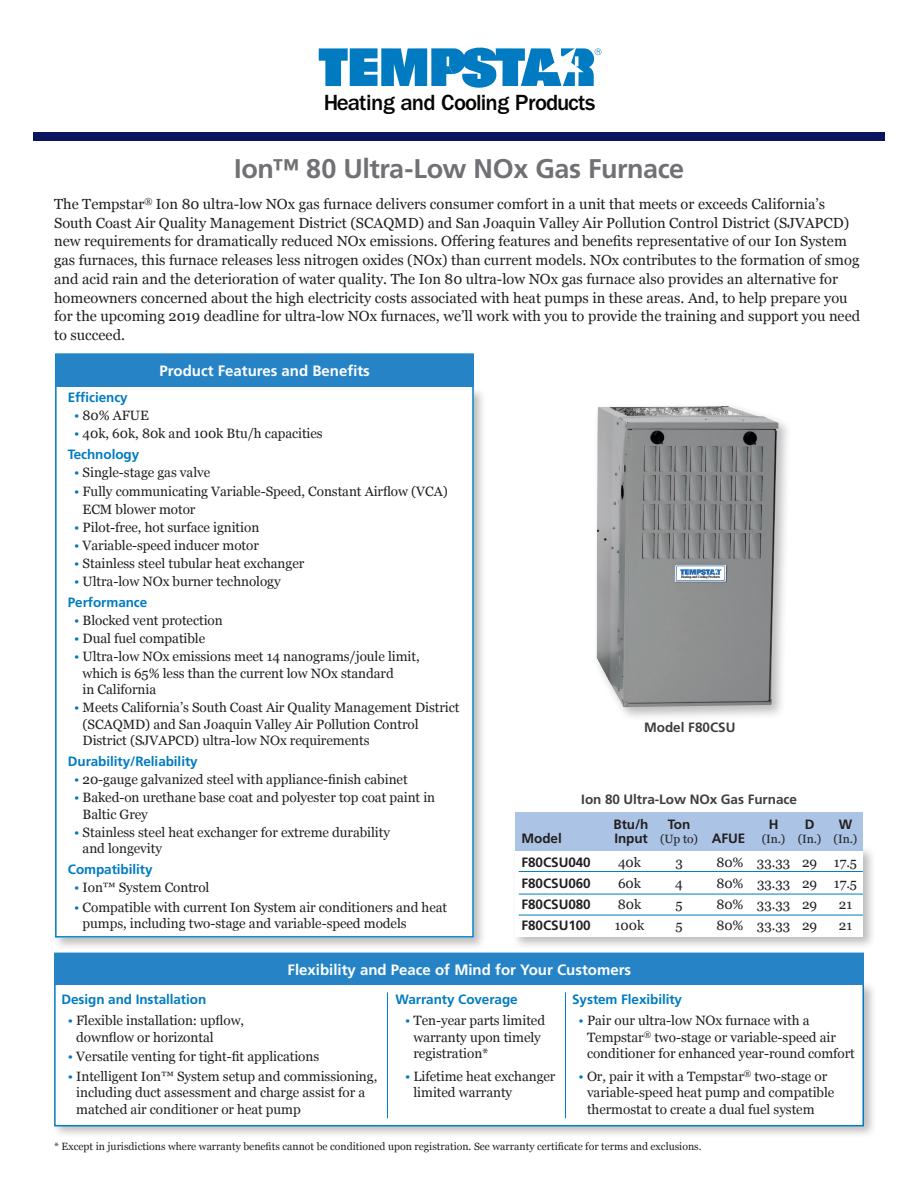
<style>
.page{position:relative;width:918px;height:1188px;background:#fff}
.page>*{position:absolute;margin:0;border:0;box-sizing:border-box;transform-origin:0 0}
.H-Main_Header{font:700 27px "Frutiger LT Std";letter-spacing:-.015em;color:#717074}
.t1{font:500 22.8px "ITC Franklin Gothic Std";letter-spacing:-.04em;color:#040503}
.t2{font:700 15px "Frutiger LT Std";color:#fff}
.t3{font:14.7px/18.8px "Georgia";color:#231f20}
.t4{font:13.5px/16.5px "Georgia";letter-spacing:-.005em;color:#231f20}
.t5{font:700 13.5px "Frutiger LT Std";letter-spacing:-.005em;color:#007bc2}
.t6{font:700 13.5px "Frutiger LT Std";letter-spacing:-.005em;color:#231f20}
.t7{font:700 13.5px "Frutiger LT Std";letter-spacing:-.005em;color:#3e3e3f}
.t8{font:12px "Georgia";letter-spacing:-.005em;color:#231f20}
.t9{font:10.5px "Georgia";color:#231f20}
.s1{color:#007bc2}
.s2{font-family:"Frutiger LT Std";font-weight:700;font-size:13.5px}
</style>
<div class="page">
<div style="left:51px;top:981px;width:826px;height:157px;background:#231f20;opacity:.3"></div>
<div style="left:54px;top:984px;width:810px;height:141px;background:#fff"></div>
<div style="left:54px;top:953px;width:810px;height:173px;border:2px solid #007bc2"></div>
<div style="left:55px;top:953px;width:809px;height:32px;background:#2684c6"></div>
<div style="left:512px;top:845px;width:364px;height:105px;background:#231f20;opacity:.3"></div>
<div style="left:516px;top:849px;width:347px;height:88px;background:#fff"></div>
<div style="left:516px;top:812px;width:347px;height:39px;background:#abc3e5"></div>
<hr style="left:519px;top:871px;width:344px;height:1px;background:#007bc2">
<hr style="left:519px;top:894px;width:344px;height:1px;background:#007bc2">
<hr style="left:519px;top:915px;width:344px;height:1px;background:#007bc2">
<hr style="left:387px;top:992px;width:1px;height:126px;background:#007bc2">
<hr style="left:565px;top:992px;width:1px;height:126px;background:#007bc2">
<div style="left:593px;top:402px;width:200px;height:319px;background:#231f20;opacity:.3"></div>
<img style="left:596px;top:406px;width:182px;height:301px">
<svg style="left:319px;top:48px;width:282px;height:40px"></svg>
<div style="left:33px;top:133px;width:852px;height:8px;background:#0b145e"></div>
<div style="left:53px;top:386px;width:434px;height:565px;background:#231f20;opacity:.3"></div>
<div style="left:56px;top:390px;width:418px;height:548px;background:#fff"></div>
<div style="left:55px;top:353px;width:419px;height:585px;border:2px solid #007bc2"></div>
<div style="left:56px;top:354px;width:418px;height:33px;background:#2684c6"></div>
<p class="t1" style="left:324px;top:89px;width:273px">Heating and Cooling Products</p>
<p class="H-Main_Header" style="left:234px;top:153px;width:452px">Ion™ 80 Ultra-Low NOx Gas Furnace</p>
<p class="t3" style="left:54px;top:194px;width:808px">The Tempstar<sup>®</sup> Ion 80 ultra-low NOx gas furnace delivers consumer comfort in a unit that meets or exceeds California’s South Coast Air Quality Management District (SCAQMD) and San Joaquin Valley Air Pollution Control District (SJVAPCD) new requirements for dramatically reduced NOx emissions. Offering features and benefits representative of our Ion System gas furnaces, this furnace releases less nitrogen oxides (NOx) than current models. NOx contributes to the formation of smog and acid rain and the deterioration of water quality. The Ion 80 ultra-low NOx gas furnace also provides an alternative for homeowners concerned about the high electricity costs associated with heat pumps in these areas. And, to help prepare you for the upcoming 2019 deadline for ultra-low NOx furnaces, we’ll work with you to provide the training and support you need to succeed.</p>
<p class="t2" style="left:160px;top:362px;width:212px">Product Features and Benefits</p>
<p class="t5" style="left:68px;top:389px;width:61px">Efficiency</p>
<p class="t4" style="left:74px;top:406px;width:76px"><span class="s1">•</span> 80% AFUE</p>
<p class="t4" style="left:74px;top:424px;width:250px"><span class="s1">•</span> 40k, 60k, 80k and 100k Btu/h capacities</p>
<p class="t5" style="left:68px;top:446px;width:73px">Technology</p>
<p class="t4" style="left:74px;top:463px;width:138px"><span class="s1">•</span> Single-stage gas valve</p>
<p class="t4" style="left:83px;top:482px;width:367px;line-height:18px;text-indent:-8px"><span class="s1">•</span> Fully communicating Variable-Speed, Constant Airflow (VCA)<br>ECM blower motor</p>
<p class="t4" style="left:74px;top:519px;width:187px"><span class="s1">•</span> Pilot-free, hot surface ignition</p>
<p class="t4" style="left:74px;top:537px;width:186px"><span class="s1">•</span> Variable-speed inducer motor</p>
<p class="t4" style="left:74px;top:555px;width:232px"><span class="s1">•</span> Stainless steel tubular heat exchanger</p>
<p class="t4" style="left:74px;top:573px;width:208px"><span class="s1">•</span> Ultra-low NOx burner technology</p>
<p class="t5" style="left:68px;top:594px;width:81px">Performance</p>
<p class="t4" style="left:74px;top:612px;width:150px"><span class="s1">•</span> Blocked vent protection</p>
<p class="t4" style="left:74px;top:630px;width:133px"><span class="s1">•</span> Dual fuel compatible</p>
<p class="t4" style="left:83px;top:648px;width:339px;text-indent:-8px"><span class="s1">•</span> Ultra-low NOx emissions meet 14 nanograms/joule limit, which is 65% less than the current low NOx standard<br>in California</p>
<p class="t4" style="left:83px;top:699px;width:378px;text-indent:-8px"><span class="s1">•</span> Meets California’s South Coast Air Quality Management District (SCAQMD) and San Joaquin Valley Air Pollution Control<br>District (SJVAPCD) ultra-low NOx requirements</p>
<p class="t5" style="left:68px;top:753px;width:131px">Durability/Reliability</p>
<p class="t4" style="left:74px;top:771px;width:335px"><span class="s1">•</span> 20-gauge galvanized steel with appliance-finish cabinet</p>
<p class="t4" style="left:83px;top:789px;width:354px;text-indent:-8px"><span class="s1">•</span> Baked-on urethane base coat and polyester top coat paint in<br>Baltic Grey</p>
<p class="t4" style="left:83px;top:823px;width:309px;text-indent:-8px"><span class="s1">•</span> Stainless steel heat exchanger for extreme durability and longevity</p>
<p class="t5" style="left:68px;top:861px;width:86px">Compatibility</p>
<p class="t4" style="left:74px;top:879px;width:137px"><span class="s1">•</span> Ion™ System Control</p>
<p class="t4" style="left:83px;top:898px;width:366px;text-indent:-8px"><span class="s1">•</span> Compatible with current Ion System air conditioners and heat pumps, including two-stage and variable-speed models</p>
<p class="t7" style="left:644px;top:719px;width:93px">Model F80CSU</p>
<p class="t7" style="left:581px;top:791px;width:217px">Ion 80 Ultra-Low NOx Gas Furnace</p>
<p class="t6" style="left:614px;top:817px;width:36px">Btu/h</p>
<p class="t6" style="left:668px;top:817px;width:24px">Ton</p>
<p class="t6" style="left:769px;top:817px;width:11px">H</p>
<p class="t6" style="left:805px;top:817px;width:11px">D</p>
<p class="t6" style="left:839px;top:817px;width:15px">W</p>
<p class="t6" style="left:522px;top:830px;width:42px">Model</p>
<p class="t8" style="left:614px;top:830px;width:245px"><span class="s2">Input</span> (Up to) <span class="s2">AFUE</span> (In.) (In.) (In.)</p>
<p class="t6" style="left:522px;top:854px;width:71px">F80CSU040</p>
<p class="t4" style="left:618px;top:853px;width:25px">40k</p>
<p class="t4" style="left:675px;top:853px;width:9px">3</p>
<p class="t4" style="left:716px;top:853px;width:142px">80% 33.33 29 17.5</p>
<p class="t6" style="left:522px;top:875px;width:71px">F80CSU060</p>
<p class="t4" style="left:618px;top:874px;width:25px">60k</p>
<p class="t4" style="left:675px;top:874px;width:9px">4</p>
<p class="t4" style="left:716px;top:874px;width:142px">80% 33.33 29 17.5</p>
<p class="t6" style="left:522px;top:896px;width:71px">F80CSU080</p>
<p class="t4" style="left:618px;top:895px;width:25px">80k</p>
<p class="t4" style="left:676px;top:895px;width:9px">5</p>
<p class="t4" style="left:716px;top:895px;width:102px">80% 33.33 29</p>
<p class="t4" style="left:839px;top:895px;width:15px">21</p>
<p class="t6" style="left:522px;top:917px;width:71px">F80CSU100</p>
<p class="t4" style="left:615px;top:916px;width:31px">100k</p>
<p class="t4" style="left:676px;top:916px;width:9px">5</p>
<p class="t4" style="left:716px;top:916px;width:102px">80% 33.33 29</p>
<p class="t4" style="left:839px;top:916px;width:15px">21</p>
<p class="t2" style="left:288px;top:961px;width:345px">Flexibility and Peace of Mind for Your Customers</p>
<p class="t5" style="left:62px;top:991px;width:146px">Design and Installation</p>
<p class="t4" style="left:76px;top:1012px;width:169px;text-indent:-8px"><span class="s1">•</span> Flexible installation: upflow, downflow or horizontal</p>
<p class="t4" style="left:68px;top:1048px;width:253px"><span class="s1">•</span> Versatile venting for tight-fit applications</p>
<p class="t4" style="left:76px;top:1067px;width:303px;text-indent:-8px"><span class="s1">•</span> Intelligent Ion™ System setup and commissioning, including duct assessment and charge assist for a matched air conditioner or heat pump</p>
<p class="t5" style="left:396px;top:991px;width:124px">Warranty Coverage</p>
<p class="t4" style="left:414px;top:1012px;width:133px;text-indent:-8px"><span class="s1">•</span> Ten-year parts limited warranty upon timely registration*</p>
<p class="t4" style="left:414px;top:1067px;width:143px;text-indent:-8px"><span class="s1">•</span> Lifetime heat exchanger limited warranty</p>
<p class="t5" style="left:572px;top:991px;width:111px">System Flexibility</p>
<p class="t4" style="left:587px;top:1012px;width:269px;text-indent:-8px"><span class="s1">•</span> Pair our ultra-low NOx furnace with a<br>Tempstar<sup>®</sup> two-stage or variable-speed air conditioner for enhanced year-round comfort</p>
<p class="t4" style="left:587px;top:1067px;width:249px;text-indent:-8px"><span class="s1">•</span> Or, pair it with a Tempstar<sup>®</sup> two-stage or variable-speed heat pump and compatible thermostat to create a dual fuel system</p>
<p class="t9" style="left:54px;top:1139px;width:649px">* Except in jurisdictions where warranty benefits cannot be conditioned upon registration. See warranty certificate for terms and exclusions.</p>
</div>
